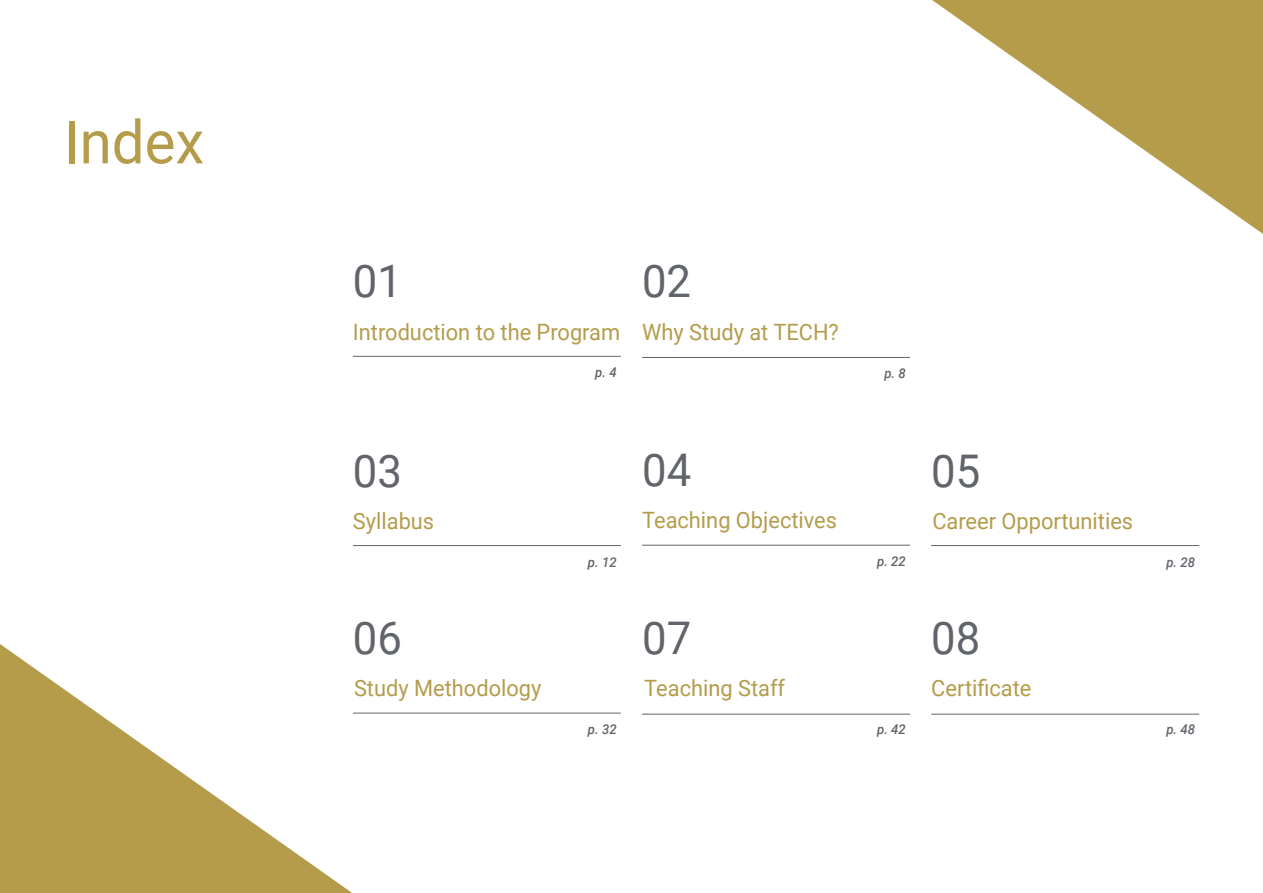
<style>
.page{position:relative;width:1263px;height:893px;background:#fff}
.page>*{position:absolute;margin:0;border:0;box-sizing:border-box;transform-origin:0 0}
.t1{font:60px "Roboto";color:#b49c4b}
.t2{font:45px "Roboto";color:#61646a}
.t3{font:22.5px "Roboto";color:#b49c4b}
.t4{font:italic 500 13.5px "Roboto";color:#61646a}
</style>
<div class="page">
<svg style="left:0;top:644px;width:352px;height:249px"></svg>
<svg style="left:932px;top:0;width:331px;height:234px"></svg>
<hr style="left:353px;top:356px;width:268px;height:1px;background:#61646a">
<hr style="left:353px;top:545px;width:268px;height:1px;background:#61646a">
<hr style="left:642px;top:714px;width:268px;height:1px;background:#61646a">
<hr style="left:642px;top:545px;width:268px;height:1px;background:#61646a">
<hr style="left:931px;top:714px;width:268px;height:1px;background:#61646a">
<hr style="left:353px;top:713px;width:268px;height:1px;background:#61646a">
<hr style="left:931px;top:545px;width:268px;height:1px;background:#61646a">
<hr style="left:642px;top:357px;width:268px;height:1px;background:#61646a">
<h1 class="t1" style="left:64px;top:100px;width:142px">Index</h1>
<h2 class="t2" style="left:353px;top:250px;width:51px">01</h2>
<h2 class="t2" style="left:642px;top:250px;width:51px">02</h2>
<p class="t3" style="left:353px;top:316px;width:269px">Introduction to the Program</p>
<p class="t3" style="left:642px;top:316px;width:198px">Why Study at TECH?</p>
<p class="t4" style="left:595px;top:363px;width:23px">p. 4</p>
<p class="t4" style="left:884px;top:363px;width:23px">p. 8</p>
<h2 class="t2" style="left:353px;top:439px;width:51px">03</h2>
<p class="t3" style="left:353px;top:505px;width:83px">Syllabus</p>
<p class="t4" style="left:588px;top:552px;width:30px">p. 12</p>
<h2 class="t2" style="left:642px;top:439px;width:51px">04</h2>
<h2 class="t2" style="left:931px;top:439px;width:51px">05</h2>
<p class="t3" style="left:642px;top:505px;width:196px">Teaching Objectives</p>
<p class="t3" style="left:932px;top:505px;width:202px">Career Opportunities</p>
<p class="t4" style="left:877px;top:552px;width:30px">p. 22</p>
<h2 class="t2" style="left:353px;top:607px;width:51px">06</h2>
<h2 class="t2" style="left:931px;top:607px;width:51px">08</h2>
<h2 class="t2" style="left:642px;top:607px;width:51px">07</h2>
<p class="t3" style="left:354px;top:673px;width:189px">Study Methodology</p>
<p class="t3" style="left:644px;top:672px;width:142px">Teaching Staff</p>
<p class="t3" style="left:931px;top:672px;width:102px">Certificate</p>
<p class="t4" style="left:1166px;top:552px;width:30px">p. 28</p>
<p class="t4" style="left:588px;top:720px;width:30px">p. 32</p>
<p class="t4" style="left:1166px;top:720px;width:30px">p. 48</p>
<p class="t4" style="left:877px;top:720px;width:30px">p. 42</p>
</div>
